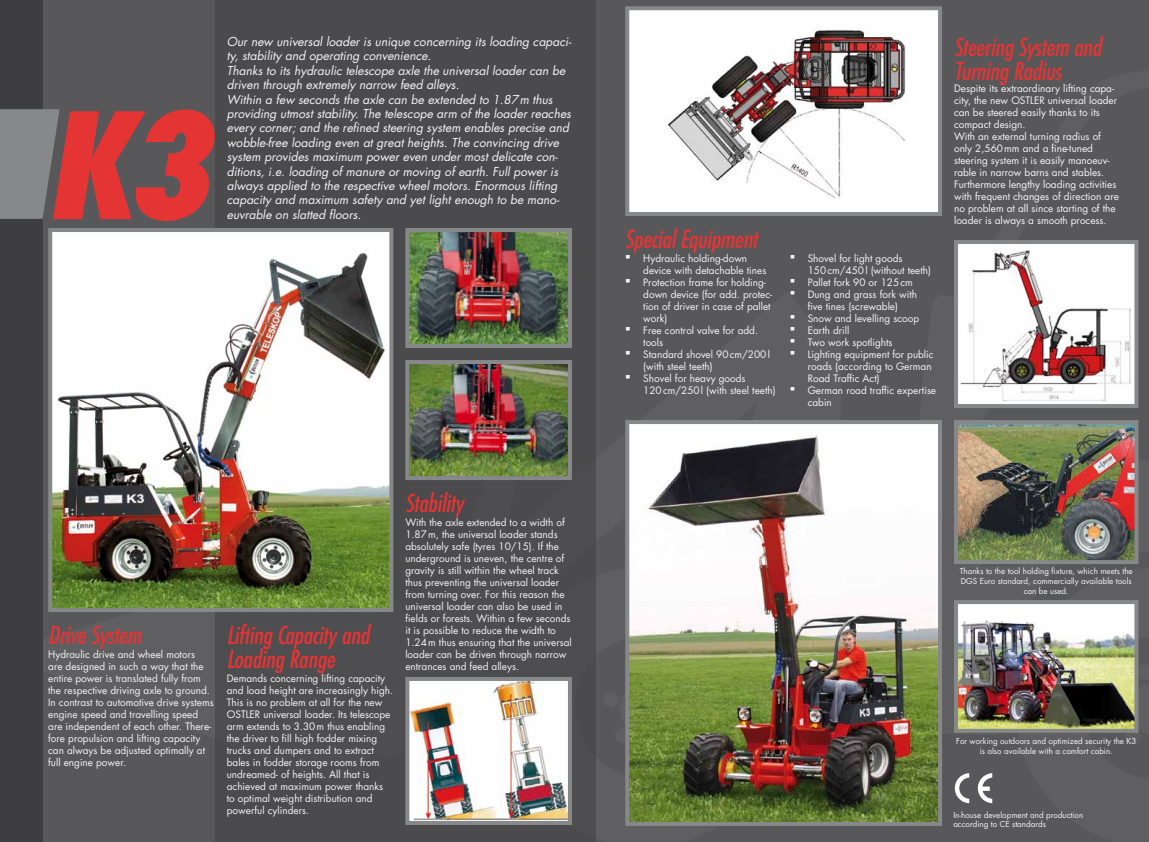
<style>
.page{position:relative;width:1149px;height:842px;background:#fff}
.page>*{position:absolute;margin:0;border:0;box-sizing:border-box;transform-origin:0 0}
.t1{font:italic condensed 24px/24px "Futura Std";color:#e53434}
.t2{font:italic 12px/14.4px "Futura Std";color:#f7f6f6}
.t3{font:10px/12px "Futura Std";color:#f7f6f6}
.t4{font:8px/9.6px "Futura Std";color:#f7f6f6;text-align:center}
.s1{font-family:"Times New Roman";font-size:16px}
</style>
<div class="page">
<div style="left:0;top:0;width:1148px;height:842px;background:#58585a"></div>
<div style="left:602px;top:691px;width:16px;height:16px;background:#5f5f61;border-radius:50%"></div>
<div style="left:614px;top:728px;width:16px;height:15px;background:#5f5f61;border-radius:50%"></div>
<div style="left:215px;top:0;width:380px;height:842px;background:#4b4a4d"></div>
<img style="left:48px;top:228px;width:346px;height:384px">
<div style="left:0;top:0;width:43px;height:842px;background:#3e3d40"></div>
<svg style="left:0;top:109px;width:215px;height:112px"></svg>
<img style="left:405px;top:228px;width:167px;height:120px">
<img style="left:405px;top:360px;width:167px;height:120px">
<svg style="left:625px;top:6px;width:317px;height:210px;background:#d5d0d0"></svg>
<img style="left:954px;top:420px;width:185px;height:384px">
<img style="left:625px;top:420px;width:317px;height:406px">
<img style="left:405px;top:677px;width:167px;height:148px">
<svg style="left:954px;top:240px;width:185px;height:168px;background:#dbd3d3"></svg>
<p class="t2" style="left:227px;top:34px;width:346px">Our new universal loader is unique concerning its loading capaci&shy;ty, stability and operating convenience.<br>Thanks to its hydraulic telescope axle the universal loader can be driven through extremely narrow feed alleys.<br>Within a few seconds the axle can be extended to 1.87m thus providing utmost stability. The telescope arm of the loader reaches every corner; and the refined steering system enables precise and wobble-free loading even at great heights. The convincing drive system provides maximum power even under most delicate con&shy;ditions, i.e. loading of manure or moving of earth. Full power is always applied to the respective wheel motors. Enormous lifting capacity and maximum safety and yet light enough to be mano&shy;euvrable on slatted floors.</p>
<h1 class="t1" style="left:48px;top:624px;width:95px">Drive System</h1>
<p class="t3" style="left:48px;top:648px;width:167px">Hydraulic drive and wheel motors<br>are designed in such a way that the entire power is translated fully from the respective driving axle to ground.<br>In contrast to automotive drive systems engine speed and travelling speed are independent of each other. There&shy;fore propulsion and lifting capacity can always be adjusted optimally at full engine power.</p>
<h1 class="t1" style="left:227px;top:624px;width:144px">Lifting Capacity and<br>Loading Range</h1>
<p class="t3" style="left:227px;top:672px;width:168px">Demands concerning lifting capacity and load height are increasingly high.<br>This is no problem at all for the new OSTLER universal loader. Its telescope arm extends to 3.30m thus enabling the driver to fill high fodder mixing trucks and dumpers and to extract bales in fodder storage rooms from undreamed- of heights. All that is achieved at maximum power thanks to optimal weight distribution and powerful cylinders.</p>
<h1 class="t1" style="left:405px;top:492px;width:60px">Stability</h1>
<p class="t3" style="left:405px;top:516px;width:168px">With the axle extended to a width of 1.87m, the universal loader stands absolutely safe (tyres 10/15). If the underground is uneven, the centre of gravity is still within the wheel track thus preventing the universal loader from turning over. For this reason the universal loader can also be used in fields or forests. Within a few seconds it is possible to reduce the width to 1.24m thus ensuring that the universal loader can be driven through narrow entrances and feed alleys.</p>
<h1 class="t1" style="left:625px;top:228px;width:134px">Special Equipment</h1>
<p class="t3" style="left:643px;top:252px;width:124px;text-indent:-18px"><span class="s1">▪</span> Hydraulic holding-down device with detachable tines</p>
<p class="t3" style="left:643px;top:276px;width:130px;text-indent:-18px"><span class="s1">▪</span> Protection frame for holding&shy;down device (for add. protec&shy;tion of driver in case of pallet work)</p>
<p class="t3" style="left:643px;top:324px;width:116px;text-indent:-18px"><span class="s1">▪</span> Free control valve for add. tools</p>
<p class="t3" style="left:643px;top:348px;width:128px;text-indent:-18px"><span class="s1">▪</span> Standard shovel 90cm/200l (with steel teeth)</p>
<p class="t3" style="left:643px;top:372px;width:134px;text-indent:-18px"><span class="s1">▪</span> Shovel for heavy goods<br>120cm/250l (with steel teeth)</p>
<p class="t3" style="left:807px;top:252px;width:125px;text-indent:-18px"><span class="s1">▪</span> Shovel for light goods<br>150cm/450l (without teeth)</p>
<p class="t3" style="left:789px;top:276px;width:125px"><span class="s1">▪</span> Pallet fork 90 or 125cm</p>
<p class="t3" style="left:789px;top:288px;width:129px;text-align:center"><span class="s1">▪</span> Dung and grass fork with five tines (screwable)</p>
<p class="t3" style="left:789px;top:312px;width:131px"><span class="s1">▪</span> Snow and levelling scoop</p>
<p class="t3" style="left:789px;top:324px;width:61px"><span class="s1">▪</span> Earth drill</p>
<p class="t3" style="left:789px;top:336px;width:104px"><span class="s1">▪</span> Two work spotlights</p>
<p class="t3" style="left:807px;top:348px;width:127px;text-indent:-18px"><span class="s1">▪</span> Lighting equipment for public roads (according to German<br>Road Traffic Act)</p>
<p class="t3" style="left:807px;top:384px;width:130px;text-indent:-18px"><span class="s1">▪</span> German road traffic expertise cabin</p>
<h1 class="t1" style="left:953px;top:36px;width:149px">Steering System and<br>Turning Radius</h1>
<p class="t3" style="left:953px;top:82px;width:166px">Despite its extraordinary lifting capa&shy;city, the new OSTLER universal loader can be steered easily thanks to its compact design.<br>With an external turning radius of only 2,560mm and a fine-tuned steering system it is easily manoeuv&shy;rable in narrow barns and stables.<br>Furthermore lengthy loading activities with frequent changes of direction are no problem at all since starting of the loader is always a smooth process.</p>
<p class="t4" style="left:959px;top:567px;width:174px">Thanks to the tool holding fixture, which meets the<br>DGS Euro standard, commercially available tools can be used.</p>
<p class="t4" style="left:955px;top:737px;width:181px">For working outdoors and optimized security the K3 is also available with a comfort cabin.</p>
<p class="t4" style="left:953px;top:810px;width:131px;text-align:left">In-house development and production according to CE standards</p>
</div>
